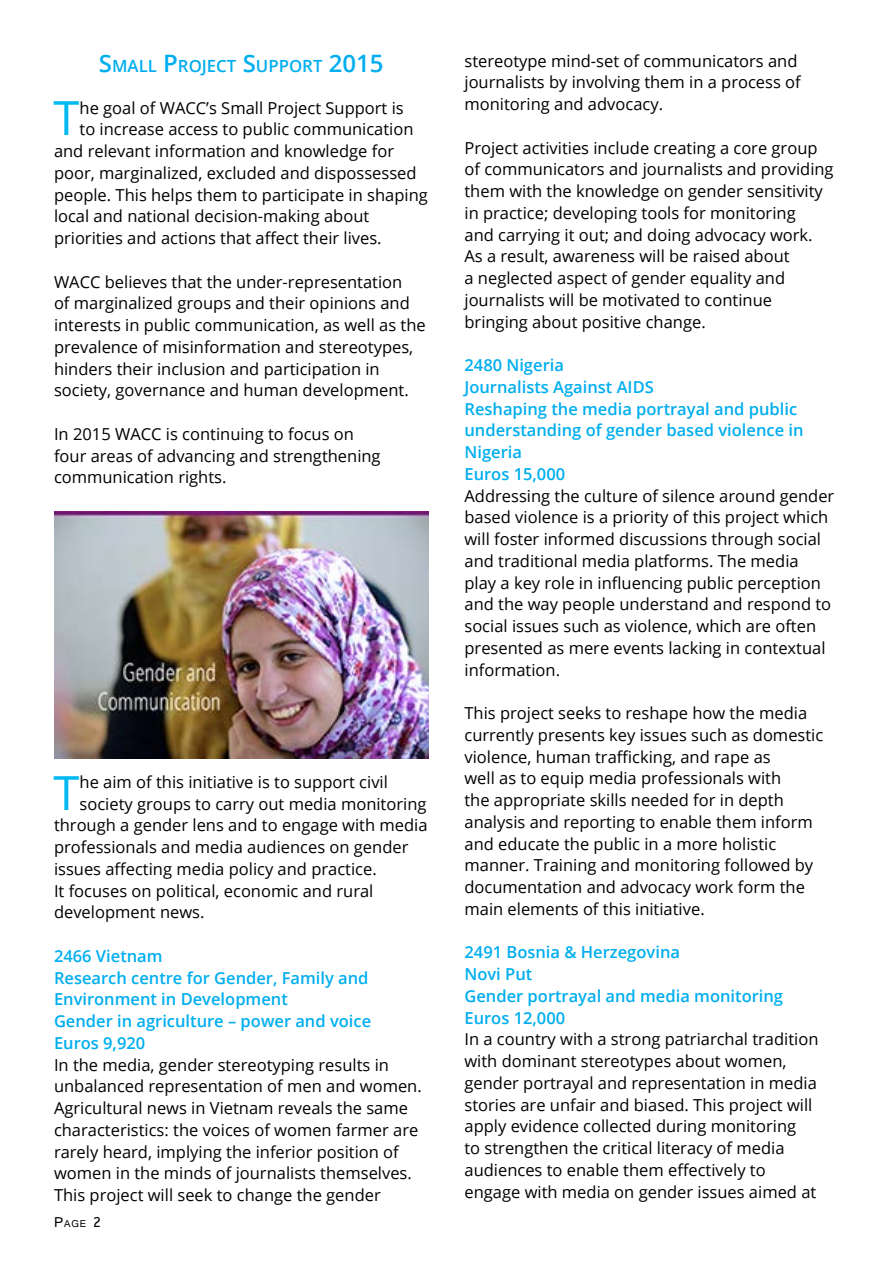
<style>
.page{position:relative;width:893px;height:1263px;background:#fff}
.page>*{position:absolute;margin:0;border:0;box-sizing:border-box;transform-origin:0 0}
.t1{font:46.95px "Open Sans";color:#00b9f1}
.t2{font:600 16.8px "Open Sans";color:#00aeef}
.t3{font:16.5px/21.8px "Open Sans";color:#000}
.t4{font:600 16.5px/21.8px "Open Sans";color:#00aeef}
.t5{font:10.5px "Gautami";color:#000}
.s1{font-size:24px}
.s2{font-size:15px}
</style>
<div class="page">
<img style="left:54px;top:511px;width:374px;height:248px">
<p class="t2" style="left:99px;top:55px;width:286px"><span class="s1">S</span>MALL <span class="s1">P</span>ROJECT <span class="s1">S</span>UPPORT <span class="s1">2015</span></p>
<h1 class="t1" style="left:54px;top:86px;width:27px">T</h1>
<p class="t3" style="left:80px;top:96px;width:326px">he goal of WACC’s Small Project Support is</p>
<p class="t3" style="left:80px;top:118px;width:335px">to increase access to public communication</p>
<p class="t3" style="left:54px;top:140px;width:342px">and relevant information and knowledge for</p>
<p class="t3" style="left:54px;top:162px;width:364px">poor, marginalized, excluded and dispossessed</p>
<p class="t3" style="left:54px;top:183px;width:375px">people. This helps them to participate in shaping</p>
<p class="t3" style="left:54px;top:205px;width:317px">local and national decision-making about</p>
<p class="t3" style="left:54px;top:227px;width:329px">priorities and actions that affect their lives.</p>
<p class="t3" style="left:54px;top:270px;width:373px">WACC believes that the under-representation<br>of marginalized groups and their opinions and interests in public communication, as well as the prevalence of misinformation and stereotypes, hinders their inclusion and participation in society, governance and human development.</p>
<p class="t3" style="left:54px;top:423px;width:328px">In 2015 WACC is continuing to focus on four areas of advancing and strengthening communication rights.</p>
<h1 class="t1" style="left:54px;top:760px;width:27px">T</h1>
<p class="t3" style="left:80px;top:771px;width:310px">he aim of this initiative is to support civil</p>
<p class="t3" style="left:80px;top:792px;width:348px">society groups to carry out media monitoring</p>
<p class="t3" style="left:54px;top:814px;width:375px">through a gender lens and to engage with media</p>
<p class="t3" style="left:54px;top:836px;width:356px">professionals and media audiences on gender</p>
<p class="t3" style="left:54px;top:858px;width:324px">issues affecting media policy and practice.</p>
<p class="t3" style="left:54px;top:879px;width:321px">It focuses on political, economic and rural</p>
<p class="t3" style="left:54px;top:901px;width:152px">development news.</p>
<p class="t4" style="left:54px;top:945px;width:319px">2466 Vietnam<br>Research centre for Gender, Family and<br>Environment in Development<br>Gender in agriculture – power and voice<br>Euros 9,920</p>
<p class="t3" style="left:54px;top:1053px;width:369px">In the media, gender stereotyping results in unbalanced representation of men and women.<br>Agricultural news in Vietnam reveals the same characteristics: the voices of women farmer are rarely heard, implying the inferior position of women in the minds of journalists themselves.<br>This project will seek to change the gender</p>
<p class="t5" style="left:54px;top:1217px;width:49px"><span class="s2">P</span>age <span class="s2">2</span></p>
<p class="t3" style="left:464px;top:49px;width:338px">stereotype mind-set of communicators and journalists by involving them in a process of monitoring and advocacy.</p>
<p class="t3" style="left:464px;top:136px;width:371px">Project activities include creating a core group of communicators and journalists and providing them with the knowledge on gender sensitivity in practice; developing tools for monitoring<br>and carrying it out; and doing advocacy work.<br>As a result, awareness will be raised about<br>a neglected aspect of gender equality and journalists will be motivated to continue bringing about positive change.</p>
<p class="t4" style="left:464px;top:354px;width:341px">2480 Nigeria<br>Journalists Against AIDS<br>Reshaping the media portrayal and public understanding of gender based violence in<br>Nigeria<br>Euros 15,000</p>
<p class="t3" style="left:464px;top:484px;width:371px">Addressing the culture of silence around gender based violence is a priority of this project which will foster informed discussions through social and traditional media platforms. The media play a key role in influencing public perception and the way people understand and respond to social issues such as violence, which are often presented as mere events lacking in contextual information.</p>
<p class="t3" style="left:464px;top:702px;width:360px">This project seeks to reshape how the media currently presents key issues such as domestic violence, human trafficking, and rape as<br>well as to equip media professionals with<br>the appropriate skills needed for in depth analysis and reporting to enable them inform and educate the public in a more holistic manner. Training and monitoring followed by documentation and advocacy work form the main elements of this initiative.</p>
<p class="t4" style="left:464px;top:941px;width:320px">2491 Bosnia &amp; Herzegovina<br>Novi Put<br>Gender portrayal and media monitoring<br>Euros 12,000</p>
<p class="t3" style="left:464px;top:1028px;width:355px">In a country with a strong patriarchal tradition with dominant stereotypes about women, gender portrayal and representation in media stories are unfair and biased. This project will apply evidence collected during monitoring<br>to strengthen the critical literacy of media audiences to enable them effectively to engage with media on gender issues aimed at</p>
</div>
